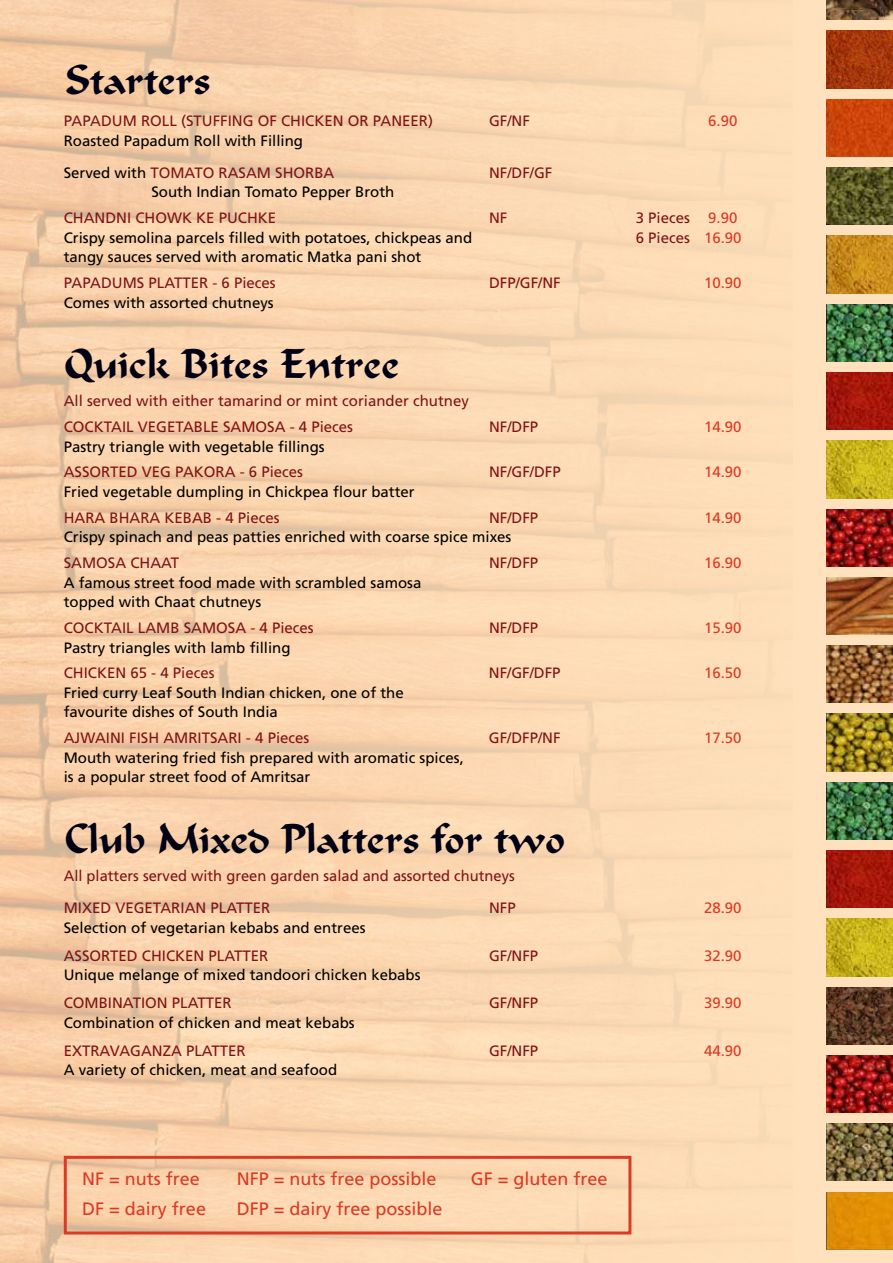
<style>
.page{position:relative;width:893px;height:1263px;background:#ffe2bd}
.page>*{position:absolute;margin:0;border:0;box-sizing:border-box;transform-origin:0 0}
.t1{font:100 30px "Brushit";color:#010015;scale:1.3 1}
.t2{font:18px "Frutiger";color:#da3a26}
.t3{font:15px/19.5px "Frutiger";color:#000}
.t4{font:15px/25.8px "Frutiger";color:#7f1416}
.t5{font:15px "Frutiger";color:#da3a26}
.s1{color:#7f1416}
.s2{color:#da3a26}
</style>
<div class="page">
<img style="left:827px;top:0;width:66px;height:20px">
<img style="left:827px;top:441px;width:66px;height:57px">
<img style="left:827px;top:919px;width:66px;height:57px">
<img style="left:827px;top:372px;width:66px;height:58px">
<img style="left:827px;top:850px;width:66px;height:58px">
<img style="left:827px;top:304px;width:66px;height:57px">
<img style="left:827px;top:782px;width:66px;height:57px">
<img style="left:827px;top:236px;width:66px;height:57px">
<img style="left:827px;top:714px;width:66px;height:57px">
<img style="left:827px;top:1192px;width:66px;height:57px">
<img style="left:827px;top:168px;width:66px;height:57px">
<img style="left:827px;top:646px;width:66px;height:57px">
<img style="left:827px;top:1124px;width:66px;height:57px">
<img style="left:827px;top:99px;width:66px;height:58px">
<img style="left:827px;top:577px;width:66px;height:58px">
<img style="left:827px;top:1055px;width:66px;height:58px">
<img style="left:827px;top:31px;width:66px;height:57px">
<img style="left:827px;top:509px;width:66px;height:57px">
<img style="left:827px;top:987px;width:66px;height:57px">
<img style="left:0;top:0;width:737px;height:1263px">
<div style="left:64px;top:1156px;width:567px;height:78px;border:3px solid #da3a26"></div>
<h1 class="t1" style="left:64px;top:60px;width:114px">Starters</h1>
<p class="t4" style="left:64px;top:108px;width:371px">PAPADUM ROLL (STUFFING OF CHICKEN OR PANEER)</p>
<p class="t4" style="left:489px;top:108px;width:42px">GF/NF</p>
<p class="t5" style="left:708px;top:112px;width:31px">6.90</p>
<p class="t3" style="left:64px;top:124px;width:272px;line-height:32.2px">Roasted Papadum Roll with Filling<br>Served with <span class="s1">TOMATO RASAM SHORBA</span></p>
<p class="t4" style="left:489px;top:160px;width:65px">NF/DF/GF</p>
<p class="t3" style="left:151px;top:182px;width:245px">South Indian Tomato Pepper Broth</p>
<p class="t4" style="left:64px;top:205px;width:214px">CHANDNI CHOWK KE PUCHKE</p>
<p class="t4" style="left:489px;top:205px;width:20px">NF</p>
<p class="t4" style="left:636px;top:205px;width:103px">3 Pieces <span class="s2">9.90</span></p>
<p class="t3" style="left:64px;top:228px;width:410px">Crispy semolina parcels filled with potatoes, chickpeas and</p>
<p class="t4" style="left:636px;top:225px;width:107px">6 Pieces <span class="s2">16.90</span></p>
<p class="t3" style="left:64px;top:247px;width:359px">tangy sauces served with aromatic Matka pani shot</p>
<p class="t4" style="left:64px;top:270px;width:213px">PAPADUMS PLATTER - 6 Pieces</p>
<p class="t4" style="left:489px;top:270px;width:73px">DFP/GF/NF</p>
<p class="t5" style="left:704px;top:274px;width:39px">10.90</p>
<p class="t3" style="left:64px;top:293px;width:212px">Comes with assorted chutneys</p>
<h1 class="t1" style="left:64px;top:344px;width:260px">Quick Bites Entree</h1>
<p class="t4" style="left:64px;top:388px;width:407px">All served with either tamarind or mint coriander chutney<br>COCKTAIL VEGETABLE SAMOSA - 4 Pieces</p>
<p class="t4" style="left:489px;top:414px;width:51px">NF/DFP</p>
<p class="t5" style="left:704px;top:418px;width:39px">14.90</p>
<p class="t3" style="left:64px;top:437px;width:262px">Pastry triangle with vegetable fillings</p>
<p class="t4" style="left:64px;top:459px;width:241px">ASSORTED VEG PAKORA - 6 Pieces</p>
<p class="t4" style="left:489px;top:459px;width:73px">NF/GF/DFP</p>
<p class="t5" style="left:704px;top:463px;width:39px">14.90</p>
<p class="t3" style="left:64px;top:482px;width:352px">Fried vegetable dumpling in Chickpea flour batter</p>
<p class="t4" style="left:64px;top:505px;width:217px">HARA BHARA KEBAB - 4 Pieces</p>
<p class="t4" style="left:489px;top:505px;width:51px">NF/DFP</p>
<p class="t5" style="left:704px;top:509px;width:39px">14.90</p>
<p class="t3" style="left:64px;top:527px;width:449px">Crispy spinach and peas patties enriched with coarse spice mixes</p>
<p class="t4" style="left:64px;top:550px;width:117px">SAMOSA CHAAT</p>
<p class="t4" style="left:489px;top:550px;width:51px">NF/DFP</p>
<p class="t5" style="left:704px;top:554px;width:39px">16.90</p>
<p class="t3" style="left:64px;top:573px;width:359px">A famous street food made with scrambled samosa topped with Chaat chutneys</p>
<p class="t4" style="left:64px;top:615px;width:252px">COCKTAIL LAMB SAMOSA - 4 Pieces</p>
<p class="t4" style="left:489px;top:615px;width:51px">NF/DFP</p>
<p class="t5" style="left:704px;top:619px;width:39px">15.90</p>
<p class="t3" style="left:64px;top:638px;width:228px">Pastry triangles with lamb filling</p>
<p class="t4" style="left:64px;top:660px;width:152px">CHICKEN 65 - 4 Pieces</p>
<p class="t4" style="left:489px;top:660px;width:73px">NF/GF/DFP</p>
<p class="t5" style="left:704px;top:664px;width:39px">16.50</p>
<p class="t3" style="left:64px;top:683px;width:342px">Fried curry Leaf South Indian chicken, one of the favourite dishes of South India</p>
<p class="t4" style="left:64px;top:725px;width:247px">AJWAINI FISH AMRITSARI - 4 Pieces</p>
<p class="t4" style="left:489px;top:725px;width:73px">GF/DFP/NF</p>
<p class="t5" style="left:704px;top:729px;width:39px">17.50</p>
<p class="t3" style="left:64px;top:748px;width:402px">Mouth watering fried fish prepared with aromatic spices, is a popular street food of Amritsar</p>
<h1 class="t1" style="left:64px;top:819px;width:387px">Club Mixed Platters for two</h1>
<p class="t4" style="left:64px;top:859px;width:452px;line-height:32.2px">All platters served with green garden salad and assorted chutneys<br>MIXED VEGETARIAN PLATTER</p>
<p class="t4" style="left:489px;top:895px;width:28px">NFP</p>
<p class="t5" style="left:704px;top:899px;width:39px">28.90</p>
<p class="t3" style="left:64px;top:918px;width:303px">Selection of vegetarian kebabs and entrees</p>
<p class="t4" style="left:64px;top:942px;width:206px">ASSORTED CHICKEN PLATTER</p>
<p class="t4" style="left:489px;top:942px;width:51px">GF/NFP</p>
<p class="t5" style="left:704px;top:946px;width:39px">32.90</p>
<p class="t3" style="left:64px;top:965px;width:358px">Unique melange of mixed tandoori chicken kebabs</p>
<p class="t4" style="left:64px;top:990px;width:169px">COMBINATION PLATTER</p>
<p class="t4" style="left:489px;top:990px;width:51px">GF/NFP</p>
<p class="t5" style="left:704px;top:994px;width:39px">39.90</p>
<p class="t3" style="left:64px;top:1013px;width:292px">Combination of chicken and meat kebabs</p>
<p class="t4" style="left:64px;top:1037px;width:183px">EXTRAVAGANZA PLATTER</p>
<p class="t4" style="left:489px;top:1037px;width:51px">GF/NFP</p>
<p class="t5" style="left:704px;top:1041px;width:39px">44.90</p>
<p class="t3" style="left:64px;top:1060px;width:275px">A variety of chicken, meat and seafood</p>
<p class="t2" style="left:82px;top:1168px;width:119px">NF = nuts free</p>
<p class="t2" style="left:237px;top:1168px;width:201px">NFP = nuts free possible</p>
<p class="t2" style="left:471px;top:1168px;width:138px">GF = gluten free</p>
<p class="t2" style="left:82px;top:1198px;width:125px">DF = dairy free</p>
<p class="t2" style="left:237px;top:1198px;width:207px">DFP = dairy free possible</p>
</div>
